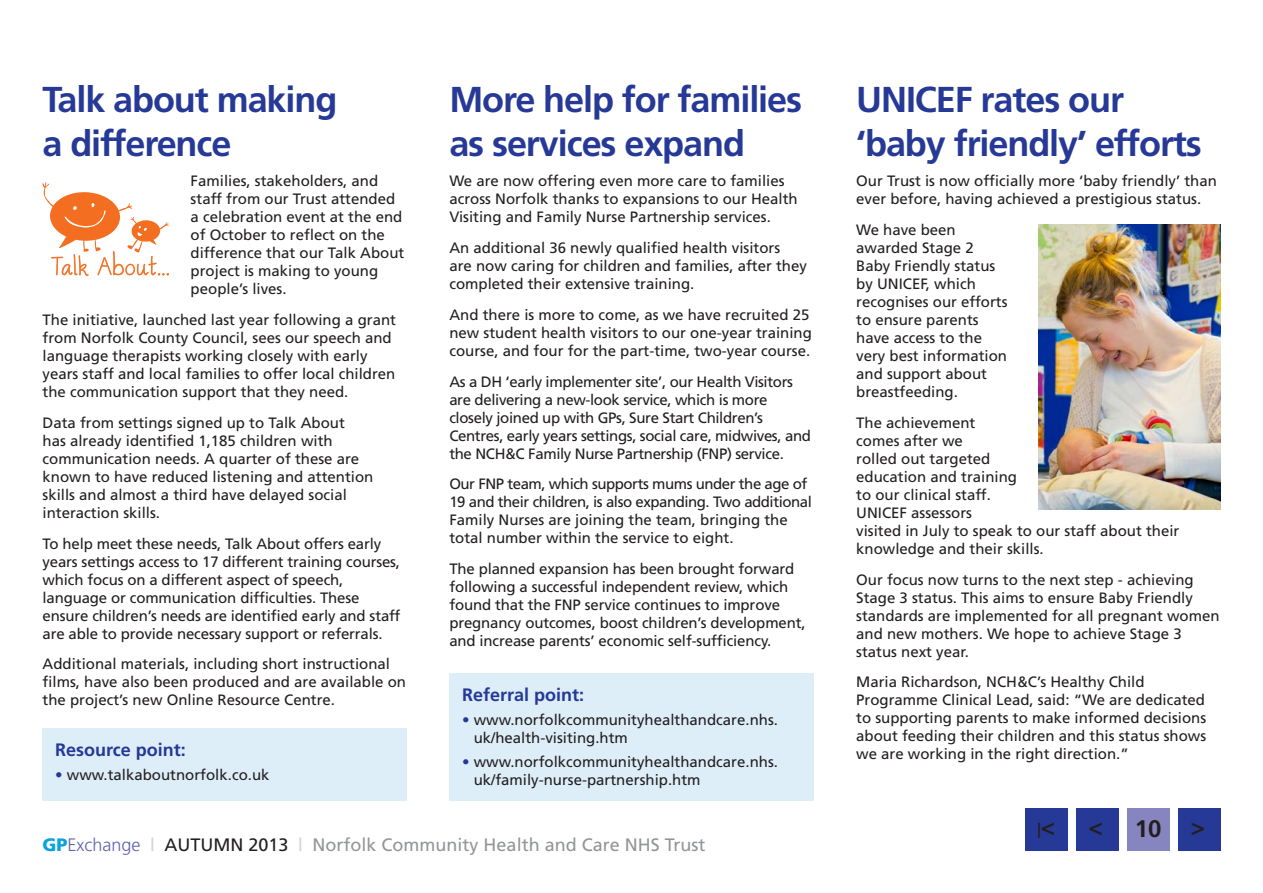
<style>
.page{position:relative;width:1263px;height:893px;background:#fff}
.page>*{position:absolute;margin:0;border:0;box-sizing:border-box;transform-origin:0 0}
.NCH_C_Header_24pt_29{font:700 36px/43.5px "Frutiger";letter-spacing:-.03em;color:#263996}
.t1{font:700 24px "Frutiger";color:#231f20}
.t2{font:18px "Frutiger";color:#939598}
.NCH_C_Body_10pt_12pt{font:700 18px "Frutiger";color:#263996}
.NCH_C_Lead_12pt_14pt{font:15px/18px "Frutiger";color:#231f20}
.NCH_C_Lead_12pt_14pt-2{font:15px/18px "Frutiger";letter-spacing:-.025em;color:#231f20}
.NCH_C_Lead_12pt_14pt-3{font:15px/18px "Frutiger";letter-spacing:-.03em;color:#231f20}
.NCH_C_Body_10pt_12pt-2{font:15px/18px "Frutiger";color:#231f20}
.t3{font:700 15px "Frutiger";color:#231f20}
.s1{color:#263996}
.s2{font-weight:900;color:#08a4df}
.s3{font-weight:300;color:#6064ae}
.s4{color:#d1d2d4}
.s5{color:#231f20}
.s6{font-size:24px}
</style>
<div class="page">
<div style="left:1178px;top:808px;width:42px;height:42px;background:#263996"></div>
<div style="left:1076px;top:808px;width:42px;height:42px;background:#263996"></div>
<div style="left:1025px;top:808px;width:42px;height:42px;background:#263996"></div>
<div style="left:1127px;top:808px;width:42px;height:42px;background:#8685c0"></div>
<img style="left:1038px;top:224px;width:182px;height:285px">
<div style="left:43px;top:728px;width:364px;height:73px;background:#deeef9"></div>
<svg style="left:43px;top:182px;width:126px;height:94px"></svg>
<div style="left:449px;top:673px;width:365px;height:128px;background:#deeef9"></div>
<p class="NCH_C_Header_24pt_29" style="left:43px;top:78px;width:296px">Talk about making a difference</p>
<p class="NCH_C_Lead_12pt_14pt" style="left:191px;top:172px;width:215px">Families, stakeholders, and staff from our Trust attended a celebration event at the end of October to reflect on the difference that our Talk About project is making to young people’s lives.</p>
<p class="NCH_C_Lead_12pt_14pt" style="left:43px;top:311px;width:355px">The initiative, launched last year following a grant from Norfolk County Council, sees our speech and language therapists working closely with early years staff and local families to offer local children the communication support that they need.</p>
<p class="NCH_C_Lead_12pt_14pt" style="left:43px;top:413px;width:332px">Data from settings signed up to Talk About<br>has already identified 1,185 children with communication needs. A quarter of these are known to have reduced listening and attention skills and almost a third have delayed social interaction skills.</p>
<p class="NCH_C_Lead_12pt_14pt" style="left:43px;top:534px;width:359px">To help meet these needs, Talk About offers early years settings access to 17 different training courses, which focus on a different aspect of speech, language or communication difficulties. These ensure children’s needs are identified early and staff are able to provide necessary support or referrals.</p>
<p class="NCH_C_Lead_12pt_14pt" style="left:43px;top:655px;width:365px">Additional materials, including short instructional films, have also been produced and are available on the project’s new Online Resource Centre.</p>
<p class="NCH_C_Body_10pt_12pt" style="left:55px;top:739px;width:132px">Resource point:</p>
<p class="NCH_C_Body_10pt_12pt-2" style="left:55px;top:766px;width:216px"><span class="s1">•</span> www.talkaboutnorfolk.co.uk</p>
<p class="NCH_C_Header_24pt_29" style="left:449px;top:78px;width:354px">More help for families as services expand</p>
<p class="NCH_C_Lead_12pt_14pt" style="left:449px;top:172px;width:350px">We are now offering even more care to families across Norfolk thanks to expansions to our Health<br>Visiting and Family Nurse Partnership services.</p>
<p class="NCH_C_Lead_12pt_14pt" style="left:449px;top:239px;width:359px">An additional 36 newly qualified health visitors<br>are now caring for children and families, after they completed their extensive training.</p>
<p class="NCH_C_Lead_12pt_14pt" style="left:449px;top:305px;width:364px">And there is more to come, as we have recruited 25 new student health visitors to our one-year training course, and four for the part-time, two-year course.</p>
<p class="NCH_C_Lead_12pt_14pt-2" style="left:449px;top:372px;width:363px">As a DH ‘early implementer site’, our Health Visitors are delivering a new-look service, which is more closely joined up with GPs, Sure Start Children’s Centres, early years settings, social care, midwives, and the NCH&amp;C Family Nurse Partnership (FNP) service.</p>
<p class="NCH_C_Lead_12pt_14pt-3" style="left:449px;top:475px;width:364px">Our FNP team, which supports mums under the age of 19 and their children, is also expanding. Two additional Family Nurses are joining the team, bringing the total number within the service to eight.</p>
<p class="NCH_C_Lead_12pt_14pt" style="left:449px;top:560px;width:358px">The planned expansion has been brought forward following a successful independent review, which found that the FNP service continues to improve pregnancy outcomes, boost children’s development, and increase parents’ economic self-sufficiency.</p>
<p class="NCH_C_Body_10pt_12pt" style="left:462px;top:684px;width:124px">Referral point:</p>
<p class="NCH_C_Body_10pt_12pt-2" style="left:474px;top:710px;width:306px;text-indent:-12px"><span class="s1">•</span> www.norfolkcommunityhealthandcare.nhs. uk/health-visiting.htm</p>
<p class="NCH_C_Body_10pt_12pt-2" style="left:474px;top:753px;width:306px;text-indent:-12px"><span class="s1">•</span> www.norfolkcommunityhealthandcare.nhs. uk/family-nurse-partnership.htm</p>
<p class="t2" style="left:43px;top:834px;width:664px"><span class="s2">GP</span><span class="s3">Exchange</span> <span class="s4">|</span> <span class="s5">AUTUMN 2013</span> <span class="s4">|</span> Norfolk Community Health and Care NHS Trust</p>
<p class="NCH_C_Header_24pt_29" style="left:856px;top:78px;width:347px">UNICEF rates our ‘baby friendly’ efforts</p>
<p class="NCH_C_Lead_12pt_14pt" style="left:856px;top:172px;width:362px">Our Trust is now officially more ‘baby friendly’ than ever before, having achieved a prestigious status.</p>
<p class="NCH_C_Lead_12pt_14pt" style="left:856px;top:221px;width:153px">We have been awarded Stage 2<br>Baby Friendly status by UNICEF, which recognises our efforts to ensure parents have access to the very best information and support about breastfeeding.</p>
<p class="NCH_C_Lead_12pt_14pt" style="left:856px;top:413px;width:325px">The achievement<br>comes after we<br>rolled out targeted<br>education and training<br>to our clinical staff.<br>UNICEF assessors<br>visited in July to speak to our staff about their knowledge and their skills.</p>
<p class="NCH_C_Lead_12pt_14pt" style="left:856px;top:570px;width:365px">Our focus now turns to the next step - achieving Stage 3 status. This aims to ensure Baby Friendly standards are implemented for all pregnant women and new mothers. We hope to achieve Stage 3 status next year.</p>
<p class="NCH_C_Lead_12pt_14pt" style="left:856px;top:673px;width:352px">Maria Richardson, NCH&amp;C’s Healthy Child Programme Clinical Lead, said: “We are dedicated to supporting parents to make informed decisions about feeding their children and this status shows we are working in the right direction.”</p>
<p class="t3" style="left:1037px;top:820px;width:19px">|<span class="s6">&lt;</span></p>
<h2 class="t1" style="left:1089px;top:813px;width:16px">&lt;</h2>
<p class="t1" style="left:1135px;top:814px;width:72px">10 &gt;</p>
</div>
